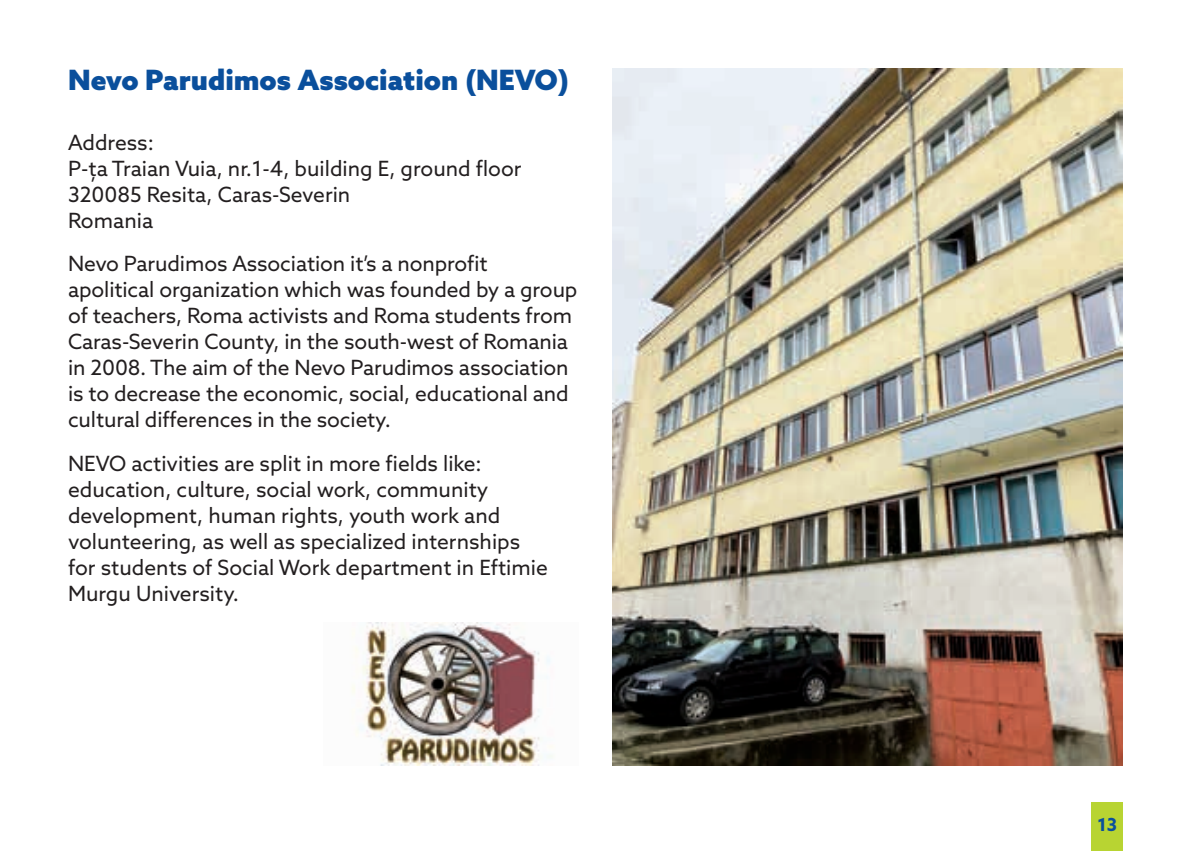
<style>
.page{position:relative;width:1191px;height:851px;background:#fff}
.page>*{position:absolute;margin:0;border:0;box-sizing:border-box;transform-origin:0 0}
.t1{font:900 28px "Azo Sans";color:#0a4f9c}
.t2{font:21px/26px "Azo Sans";letter-spacing:-.005em;color:#231f20}
.t3{font:700 18px "Azo Sans";color:#0a4f9c}
</style>
<div class="page">
<div style="left:1091px;top:802px;width:32px;height:48px;background:#b8d432"></div>
<img style="left:352px;top:622px;width:201px;height:143px">
<img style="left:612px;top:68px;width:511px;height:697px">
<h1 class="t1" style="left:68px;top:61px;width:502px">Nevo Parudimos Association (NEVO)</h1>
<p class="t2" style="left:68px;top:129px;width:455px">Address:<br>P-ța Traian Vuia, nr.1-4, building E, ground floor<br>320085 Resita, Caras-Severin<br>Romania</p>
<p class="t2" style="left:68px;top:250px;width:511px">Nevo Parudimos Association it’s a nonprofit apolitical organization which was founded by a group of teachers, Roma activists and Roma students from Caras-Severin County, in the south-west of Romania in 2008. The aim of the Nevo Parudimos association is to decrease the economic, social, educational and cultural differences in the society.</p>
<p class="t2" style="left:68px;top:449px;width:481px">NEVO activities are split in more fields like: education, culture, social work, community development, human rights, youth work and volunteering, as well as specialized internships for students of Social Work department in Eftimie Murgu University.</p>
<p class="t3" style="left:1097px;top:812px;width:21px">13</p>
</div>
